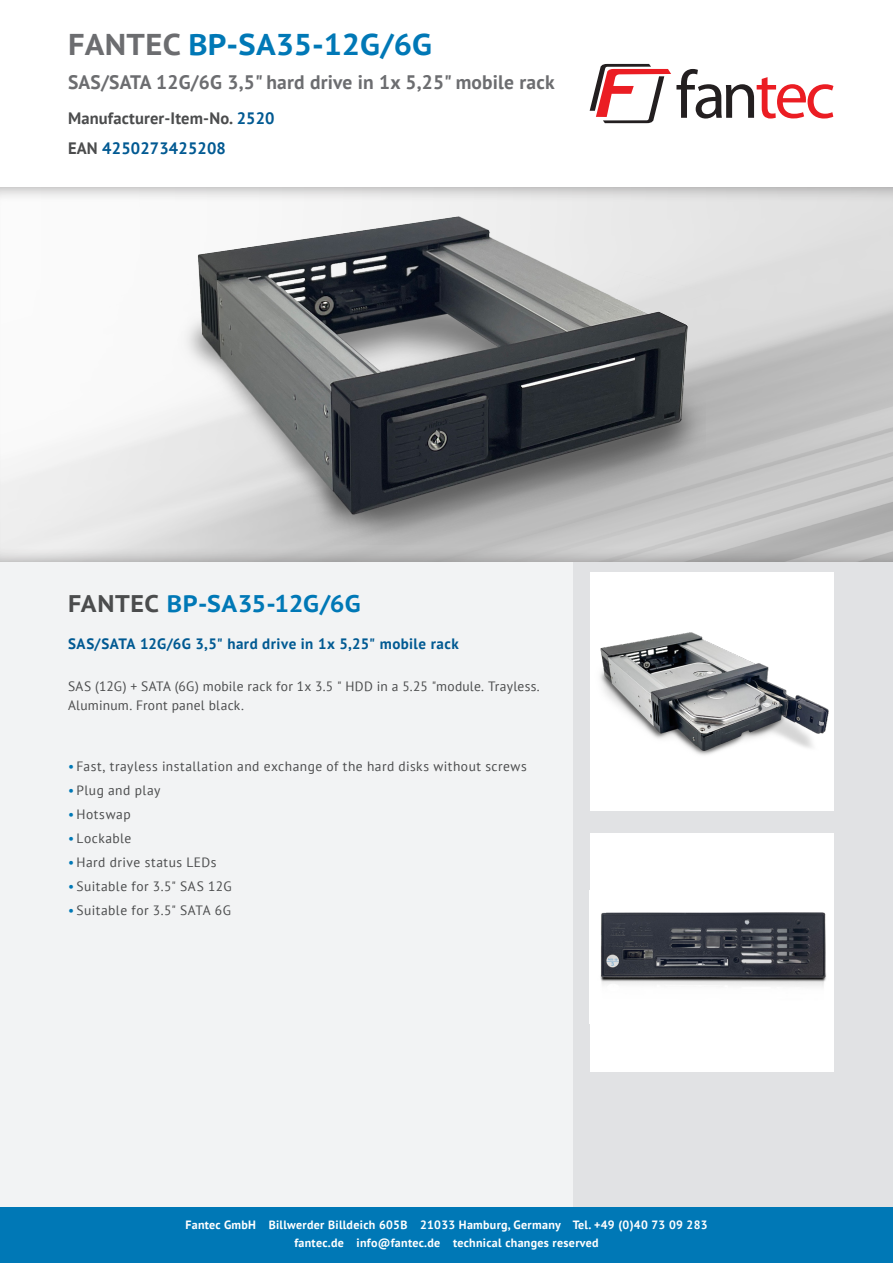
<style>
.page{position:relative;width:893px;height:1263px;background:#fff}
.page>*{position:absolute;margin:0;border:0;box-sizing:border-box;transform-origin:0 0}
.t1{font:700 30px "PT Sans Caption";letter-spacing:.01em;color:#0078b6}
.t2{font:700 24px "PT Sans Caption";letter-spacing:.02em;color:#0078b6}
.t3{font:700 19.5px "PT Sans";letter-spacing:.01em;color:#6c6d70}
.t4{font:700 16.5px/30px "PT Sans";letter-spacing:.01em;color:#4b4c4d}
.t5{font:700 15px "PT Sans";letter-spacing:.03em;color:#005992}
.t6{font:13.5px/19.5px "PT Sans";letter-spacing:.03em;color:#4b4c4d}
.t7{font:700 12px/18px "PT Sans";letter-spacing:.025em;color:#fff;text-align:center}
.s1{color:#6c6d70}
.s2{color:#005992}
.s3{color:#4b4c4d}
.s4{color:#0078b6}
</style>
<div class="page">
<div style="left:573px;top:187px;width:320px;height:1076px;background:#e1e2e4"></div>
<div style="left:0;top:187px;width:573px;height:1076px;background:#f2f3f4"></div>
<div style="left:0;top:1208px;width:893px;height:55px;background:#0078b6"></div>
<div style="left:0;top:186px;width:893px;height:377px;background:#231f20;opacity:.5"></div>
<svg style="left:590px;top:64px;width:243px;height:59px"></svg>
<div style="left:590px;top:833px;width:243px;height:238px;background:#fff"></div>
<div style="left:590px;top:572px;width:243px;height:238px;background:#fff"></div>
<img style="left:600px;top:912px;width:226px;height:75px">
<img style="left:600px;top:633px;width:229px;height:122px">
<img style="left:177px;top:217px;width:529px;height:327px">
<h1 class="t1" style="left:68px;top:25px;width:365px"><span class="s1">FANTEC</span> BP-SA35-12G/6G</h1>
<h3 class="t3" style="left:68px;top:70px;width:488px">SAS/SATA 12G/6G 3,5" hard drive in 1x 5,25" mobile rack</h3>
<p class="t4" style="left:68px;top:102px;width:208px">Manufacturer-Item-No. <span class="s2">2520<br></span>EAN <span class="s2">4250273425208</span></p>
<h2 class="t2" style="left:68px;top:588px;width:294px"><span class="s3">FANTEC</span> BP-SA35-12G/6G</h2>
<p class="t5" style="left:68px;top:634px;width:392px">SAS/SATA 12G/6G 3,5" hard drive in 1x 5,25" mobile rack</p>
<p class="t6" style="left:68px;top:676px;width:473px">SAS (12G) + SATA (6G) mobile rack for 1x 3.5 " HDD in a 5.25 "module. Trayless.<br>Aluminum. Front panel black.</p>
<p class="t6" style="left:68px;top:756px;width:460px"><span class="s4">•</span> Fast, trayless installation and exchange of the hard disks without screws</p>
<p class="t6" style="left:68px;top:780px;width:94px"><span class="s4">•</span> Plug and play</p>
<p class="t6" style="left:68px;top:805px;width:64px"><span class="s4">•</span> Hotswap</p>
<p class="t6" style="left:68px;top:829px;width:65px"><span class="s4">•</span> Lockable</p>
<p class="t6" style="left:68px;top:853px;width:150px"><span class="s4">•</span> Hard drive status LEDs</p>
<p class="t6" style="left:68px;top:877px;width:165px"><span class="s4">•</span> Suitable for 3.5" SAS 12G</p>
<p class="t6" style="left:68px;top:901px;width:164px"><span class="s4">•</span> Suitable for 3.5" SATA 6G</p>
<p class="t7" style="left:185px;top:1216px;width:524px">Fantec GmbH Billwerder Billdeich 605B 21033 Hamburg, Germany Tel. +49 (0)40 73 09 283 fantec.de info@fantec.de technical changes reserved</p>
</div>
